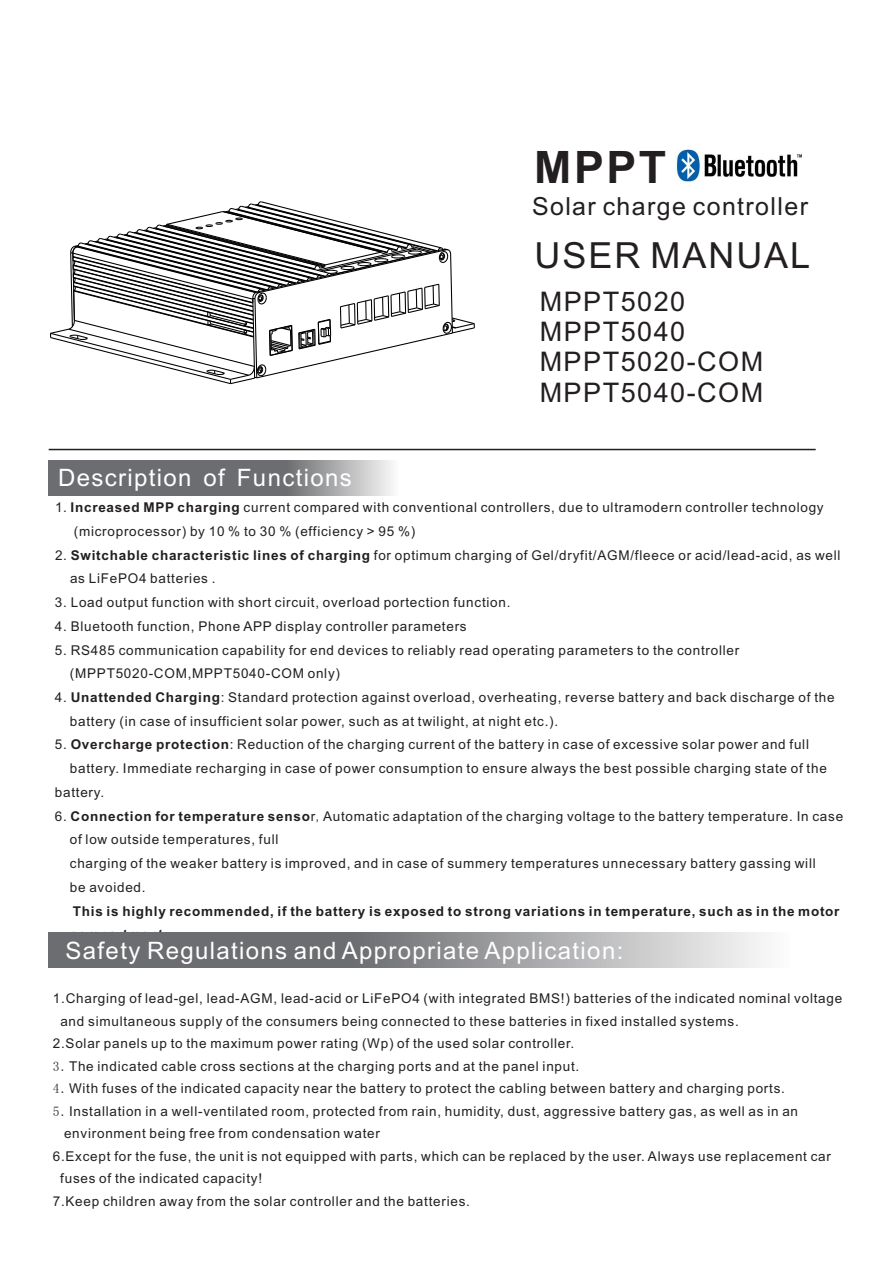
<style>
.page{position:relative;width:893px;height:1263px;background:#fff}
.page>*{position:absolute;margin:0;border:0;box-sizing:border-box;transform-origin:0 0}
.t1{font:700 44.7px "Arial";color:#231f20}
.t2{font:36px "Arial";letter-spacing:.055em;color:#231f20}
.t3{font:27px/30.2px "Arial";letter-spacing:.055em;color:#231f20}
.t4{font:24.9px "Arial";letter-spacing:.055em;color:#231f20}
.t5{font:24px "Arial";letter-spacing:.055em;color:#fff}
.t6{font:13.5px/23.7px "Arial";letter-spacing:.055em;color:#231f20}
.t7{font:700 13.5px "Arial";letter-spacing:.055em;color:#231f20}
.s1{font-weight:700}
.s2{font-family:"Sim Sun";font-size:12px}
.s3{font-family:"Sim Sun"}
</style>
<div class="page">
<svg style="left:48px;top:461px;width:344px;height:35px;background:#808184"></svg>
<hr style="left:49px;top:449px;width:767px;height:1px;background:#231f20">
<svg style="left:48px;top:933px;width:716px;height:35px;background:#939396"></svg>
<img style="left:676px;top:149px;width:126px;height:33px">
<svg style="left:50px;top:201px;width:425px;height:184px"></svg>
<h1 class="t1" style="left:534px;top:150px;width:133px">MPPT</h1>
<h3 class="t4" style="left:532px;top:197px;width:277px">Solar charge controller</h3>
<h2 class="t2" style="left:534px;top:242px;width:277px">USER MANUAL</h2>
<h3 class="t3" style="left:540px;top:289px;width:225px">MPPT5020<br>MPPT5040<br>MPPT5020-COM<br>MPPT5040-COM</h3>
<h3 class="t5" style="left:58px;top:468px;width:295px">Description of Functions</h3>
<p class="t6" style="left:74px;top:497px;width:751px;text-indent:-19px">1. <span class="s1">Increased MPP charging</span> current compared with conventional controllers, due to ultramodern controller technology (microprocessor) by 10 % to 30 % (efficiency &gt; 95 %)</p>
<p class="t6" style="left:70px;top:544px;width:772px;text-indent:-15px">2. <span class="s1">Switchable characteristic lines of charging</span> for optimum charging of Gel/dryfit/AGM/fleece or acid/lead-acid, as well as LiFePO4 batteries .</p>
<p class="t6" style="left:55px;top:592px;width:457px">3. Load output function with short circuit, overload portection function.</p>
<p class="t6" style="left:55px;top:615px;width:413px">4. Bluetooth function, Phone APP display controller parameters</p>
<p class="t6" style="left:70px;top:639px;width:671px;text-indent:-15px">5. RS485 communication capability for end devices to reliably read operating parameters to the controller (MPPT5020-COM,MPPT5040-COM only)</p>
<p class="t6" style="left:70px;top:687px;width:766px;text-indent:-15px">4. <span class="s1">Unattended Charging</span>: Standard protection against overload, overheating, reverse battery and back discharge of the battery (in case of insufficient solar power, such as at twilight, at night etc.).</p>
<p class="t6" style="left:55px;top:734px;width:756px">5. <span class="s1">Overcharge protection</span>: Reduction of the charging current of the battery in case of excessive solar power and full</p>
<p class="t6" style="left:70px;top:758px;width:758px">battery. Immediate recharging in case of power consumption to ensure always the best possible charging state of the</p>
<p class="t6" style="left:55px;top:781px;width:51px">battery.</p>
<p class="t6" style="left:70px;top:805px;width:775px;text-indent:-15px">6. <span class="s1">Connection for temperature senso</span>r<span class="s2">,</span>Automatic adaptation of the charging voltage to the battery temperature. In case of low outside temperatures, full<br>charging of the weaker battery is improved, and in case of summery temperatures unnecessary battery gassing will<br>be avoided.</p>
<p class="t7" style="left:73px;top:906px;width:768px">This is highly recommended, if the battery is exposed to strong variations in temperature, such as in the motor</p>
<h3 class="t5" style="left:66px;top:941px;width:559px">Safety Regulations and Appropriate Application:</h3>
<p class="t6" style="left:53px;top:988px;width:791px">1.Charging of lead-gel, lead-AGM, lead-acid or LiFePO4 (with integrated BMS!) batteries of the indicated nominal voltage</p>
<p class="t6" style="left:60px;top:1010px;width:680px">and simultaneous supply of the consumers being connected to these batteries in fixed installed systems.</p>
<p class="t6" style="left:53px;top:1033px;width:523px">2.Solar panels up to the maximum power rating (Wp) of the used solar controller.</p>
<p class="t6" style="left:53px;top:1055px;width:528px"><span class="s3">3.</span>The indicated cable cross sections at the charging ports and at the panel input.</p>
<p class="t6" style="left:53px;top:1078px;width:734px"><span class="s3">4.</span>With fuses of the indicated capacity near the battery to protect the cabling between battery and charging ports.</p>
<p class="t6" style="left:53px;top:1100px;width:747px"><span class="s3">5.</span>Installation in a well-ventilated room, protected from rain, humidity, dust, aggressive battery gas, as well as in an</p>
<p class="t6" style="left:64px;top:1123px;width:317px">environment being free from condensation water</p>
<p class="t6" style="left:53px;top:1145px;width:780px">6.Except for the fuse, the unit is not equipped with parts, which can be replaced by the user. Always use replacement car</p>
<p class="t6" style="left:60px;top:1168px;width:203px">fuses of the indicated capacity!</p>
<p class="t6" style="left:53px;top:1190px;width:419px">7.Keep children away from the solar controller and the batteries.</p>
</div>
